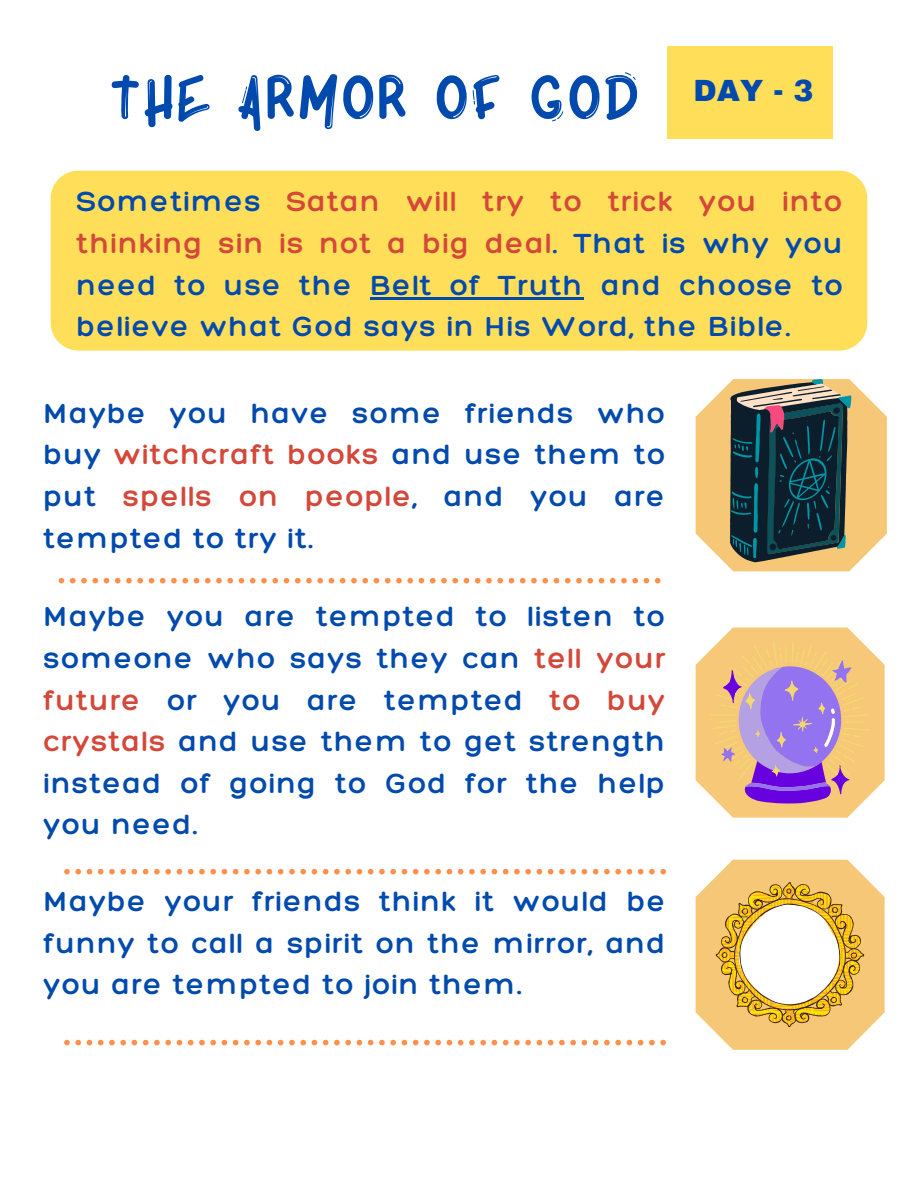
<style>
.page{position:relative;width:918px;height:1188px;background:#fff}
.page>*{position:absolute;margin:0;border:0;box-sizing:border-box;transform-origin:0 0}
.t1{font:60px "XPLOR Bold";letter-spacing:.02em;color:#004aad}
.t2{font:300 30px/41.7px "Hero";letter-spacing:.05em;color:#004aad;text-align:justify}
.t3{font:900 30px "Archivo";color:#004aad}
.s1{color:#d4483a}
</style>
<div class="page">
<div style="left:51px;top:171px;width:816px;height:180px;background:#ffde59;border-radius:28px"></div>
<div style="left:667px;top:46px;width:166px;height:92px;background:#ffde59"></div>
<svg style="left:696px;top:379px;width:191px;height:192px;background:#848167"></svg>
<svg style="left:696px;top:628px;width:189px;height:190px;background:#d6ada5"></svg>
<svg style="left:59px;top:578px;width:602px;height:5px"></svg>
<svg style="left:64px;top:869px;width:602px;height:5px"></svg>
<svg style="left:64px;top:1040px;width:602px;height:5px"></svg>
<svg style="left:696px;top:860px;width:189px;height:190px"></svg>
<hr style="left:371px;top:297px;width:213px;height:2px;background:#004aad">
<p class="t1" style="left:107px;top:59px;width:532px">THE ARMOR OF GOD</p>
<p class="t3" style="left:693px;top:74px;width:121px">DAY - 3</p>
<p class="t2" style="left:77px;top:180px;width:768px">Sometimes <span class="s1">Satan will try to trick you into thinking sin is not a big deal</span>. That is why you need to use the Belt of Truth and choose to believe what God says in His Word, the Bible.</p>
<p class="t2" style="left:44px;top:391px;width:623px">Maybe you have some friends who buy <span class="s1">witchcraft books</span> and use them to put <span class="s1">spells on people</span>, and you are tempted to try it.</p>
<p class="t2" style="left:44px;top:595px;width:623px">Maybe you are tempted to listen to someone who says they can <span class="s1">tell your future</span> or you are tempted <span class="s1">to buy crystals</span> and use them to get strength instead of going to God for the help you need.</p>
<p class="t2" style="left:44px;top:880px;width:623px">Maybe your friends think it would be funny to call a spirit on the mirror, and you are tempted to join them.</p>
</div>
